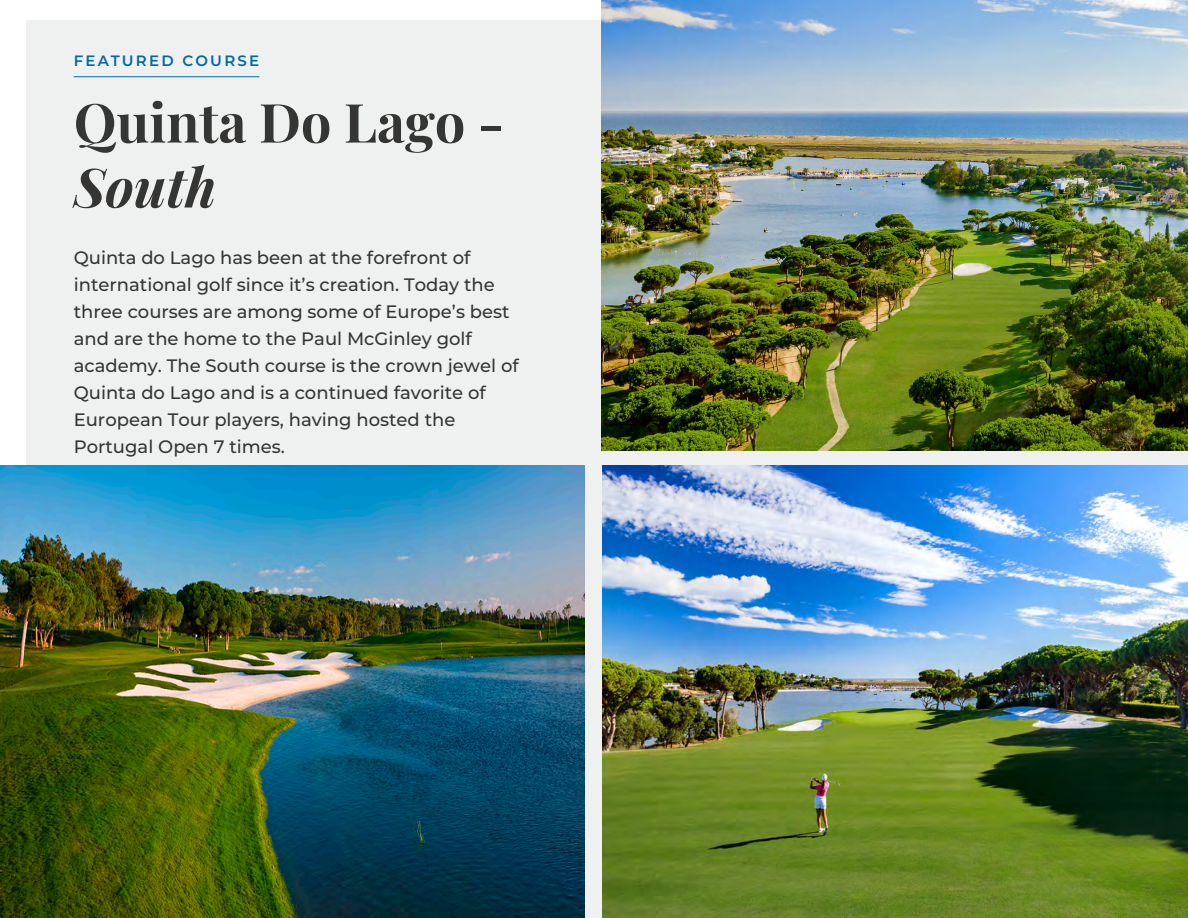
<style>
.page{position:relative;width:1188px;height:918px;background:#fff}
.page>*{position:absolute;margin:0;border:0;box-sizing:border-box;transform-origin:0 0}
.t1{font:700 54px "Playfair Display";color:#353534}
.t2{font:italic 700 54px "Playfair Display";color:#353534}
.t3{font:500 18px/27px "Montserrat";color:#353534}
.t4{font:600 15px "Montserrat";letter-spacing:.15em;color:#0069a5}
</style>
<div class="page">
<div style="left:26px;top:20px;width:1162px;height:898px;background:#eff0f0"></div>
<hr style="left:74px;top:76px;width:185px;height:1px;background:#0069a5">
<img style="left:602px;top:466px;width:586px;height:451px">
<img style="left:602px;top:1px;width:586px;height:449px">
<img style="left:0;top:466px;width:585px;height:451px">
<p class="t4" style="left:74px;top:50px;width:187px">FEATURED COURSE</p>
<h1 class="t1" style="left:74px;top:80px;width:432px">Quinta Do Lago -</h1>
<h1 class="t2" style="left:74px;top:144px;width:144px">South</h1>
<p class="t3" style="left:74px;top:243px;width:447px">Quinta do Lago has been at the forefront of international golf since it’s creation. Today the three courses are among some of Europe’s best and are the home to the Paul McGinley golf academy. The South course is the crown jewel of Quinta do Lago and is a continued favorite of European Tour players, having hosted the Portugal Open 7 times.</p>
</div>
